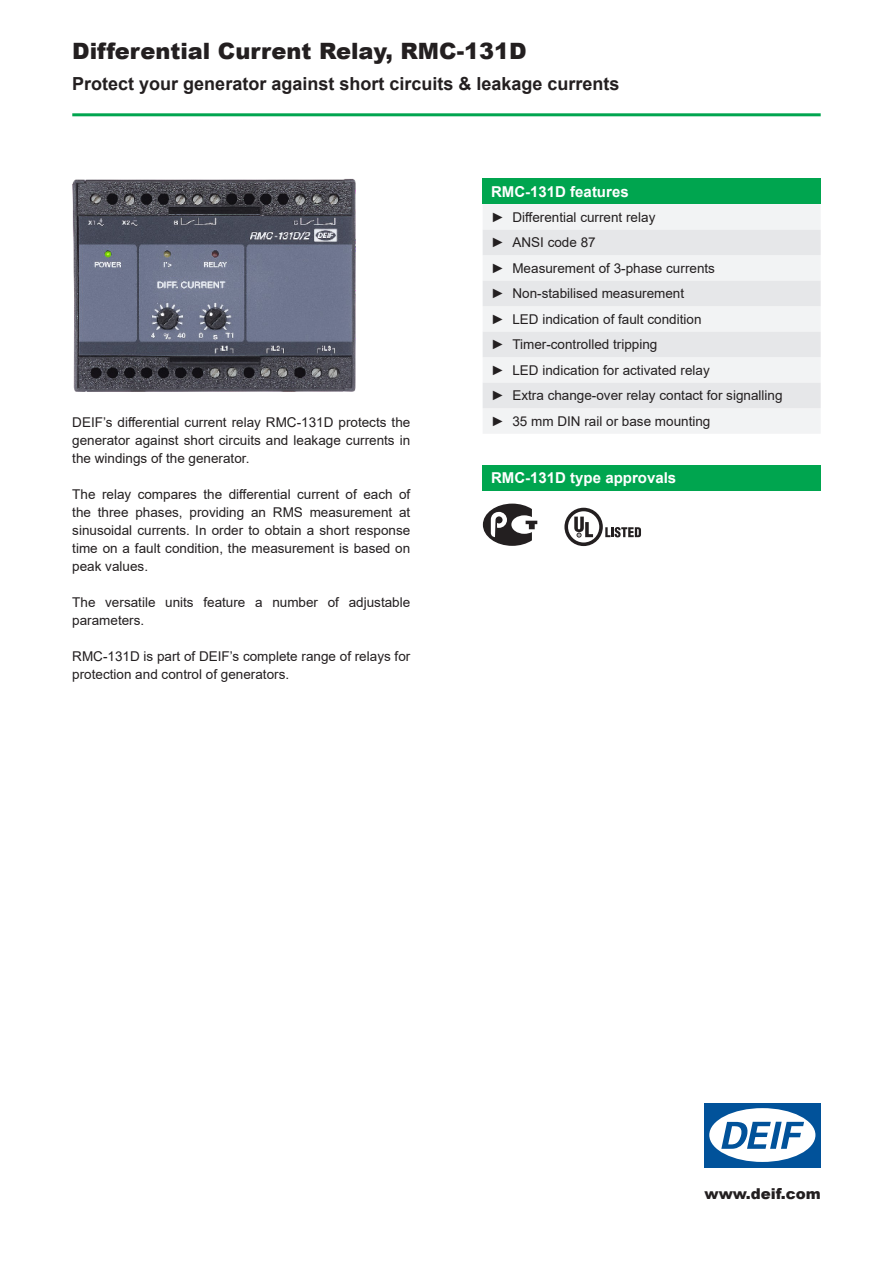
<style>
.page{position:relative;width:893px;height:1263px;background:#fff}
.page>*{position:absolute;margin:0;border:0;box-sizing:border-box;transform-origin:0 0}
.t1{font:900 22.5px "Arial";color:#231f20}
.t2{font:700 18px "Arial";color:#231f20}
.t3{font:700 15px "Arial";color:#fff}
.t4{font:900 15px "Arial";color:#231f20}
.t5{font:13.5px/18px "Arial";color:#231f20}
</style>
<div class="page">
<hr style="left:72px;top:113px;width:749px;height:3px;background:#00a54f">
<img style="left:72px;top:179px;width:284px;height:212px">
<div style="left:483px;top:179px;width:338px;height:25px;background:#00a54f"></div>
<div style="left:483px;top:204px;width:338px;height:229px;background:#f2f3f4"></div>
<svg style="left:483px;top:230px;width:338px;height:178px;fill:#e6e7e9"></svg>
<div style="left:483px;top:465px;width:338px;height:26px;background:#00a54f"></div>
<svg style="left:483px;top:504px;width:54px;height:42px"></svg>
<svg style="left:564px;top:508px;width:77px;height:38px"></svg>
<div style="left:704px;top:1103px;width:117px;height:64px;background:#01529a"></div>
<div style="left:709px;top:1108px;width:106px;height:54px;background:#fff;border-radius:50%"></div>
<svg style="left:721px;top:1122px;width:83px;height:27px"></svg>
<h1 class="t1" style="left:72px;top:34px;width:456px">Differential Current Relay, RMC-131D</h1>
<h2 class="t2" style="left:72px;top:71px;width:549px">Protect your generator against short circuits &amp; leakage currents</h2>
<p class="t5" style="left:72px;top:413px;width:340px;text-align:justify">DEIF’s differential current relay RMC-131D protects the generator against short circuits and leakage currents in the windings of the generator.</p>
<p class="t5" style="left:72px;top:485px;width:340px;text-align:justify">The relay compares the differential current of each of the three phases, providing an RMS measurement at sinusoidal currents. In order to obtain a short response time on a fault condition, the measurement is based on peak values.</p>
<p class="t5" style="left:72px;top:593px;width:339px">The versatile units feature a number of adjustable parameters.</p>
<p class="t5" style="left:72px;top:647px;width:340px">RMC-131D is part of DEIF’s complete range of relays for protection and control of generators.</p>
<p class="t3" style="left:491px;top:181px;width:139px">RMC-131D features</p>
<p class="t5" style="left:491px;top:204px;width:293px;line-height:25.5px">► Differential current relay<br>► ANSI code 87<br>► Measurement of 3-phase currents<br>► Non-stabilised measurement<br>► LED indication of fault condition<br>► Timer-controlled tripping<br>► LED indication for activated relay<br>► Extra change-over relay contact for signalling ► 35 mm DIN rail or base mounting</p>
<p class="t3" style="left:491px;top:468px;width:187px">RMC-131D type approvals</p>
<p class="t4" style="left:704px;top:1183px;width:118px">www.deif.com</p>
</div>
